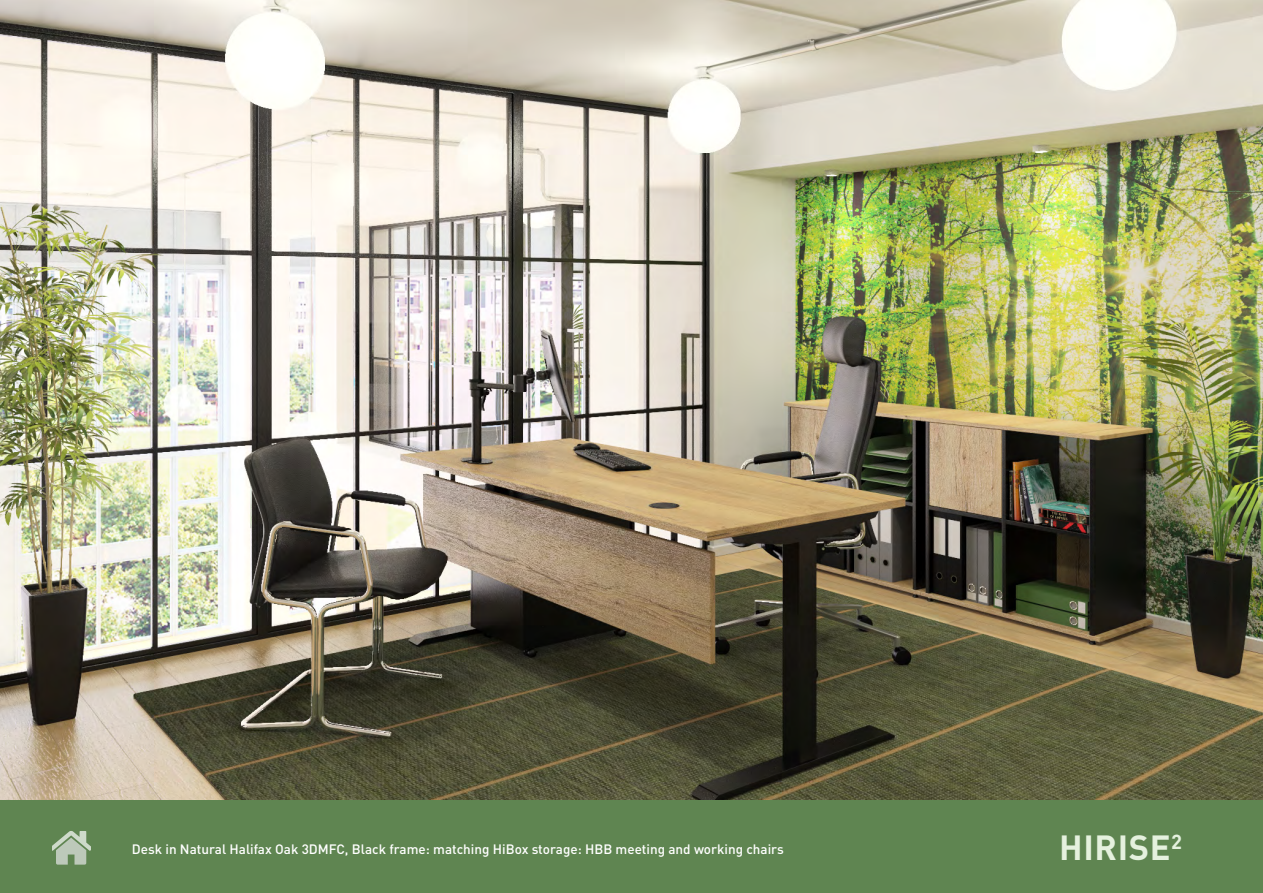
<style>
.page{position:relative;width:1263px;height:893px;background:#fff}
.page>*{position:absolute;margin:0;border:0;box-sizing:border-box;transform-origin:0 0}
.t1{font:700 34.5px "DIN Pro";letter-spacing:.02em;color:#e5f1de}
.t2{font:700 20.1px "DIN Pro";color:#e5f1de}
.t3{font:500 13.5px "DIN Pro";color:#fff}
</style>
<div class="page">
<img style="left:0;top:0;width:1263px;height:800px">
<div style="left:0;top:800px;width:1263px;height:93px;background:#5f8551"></div>
<svg style="left:52px;top:831px;width:38px;height:34px"></svg>
<p class="t3" style="left:132px;top:840px;width:653px">Desk in Natural Halifax Oak 3DMFC, Black frame: matching HiBox storage: HBB meeting and working chairs</p>
<h2 class="t2" style="left:1171px;top:828px;width:12px">2</h2>
<h1 class="t1" style="left:1059px;top:824px;width:113px">HIRISE</h1>
</div>
